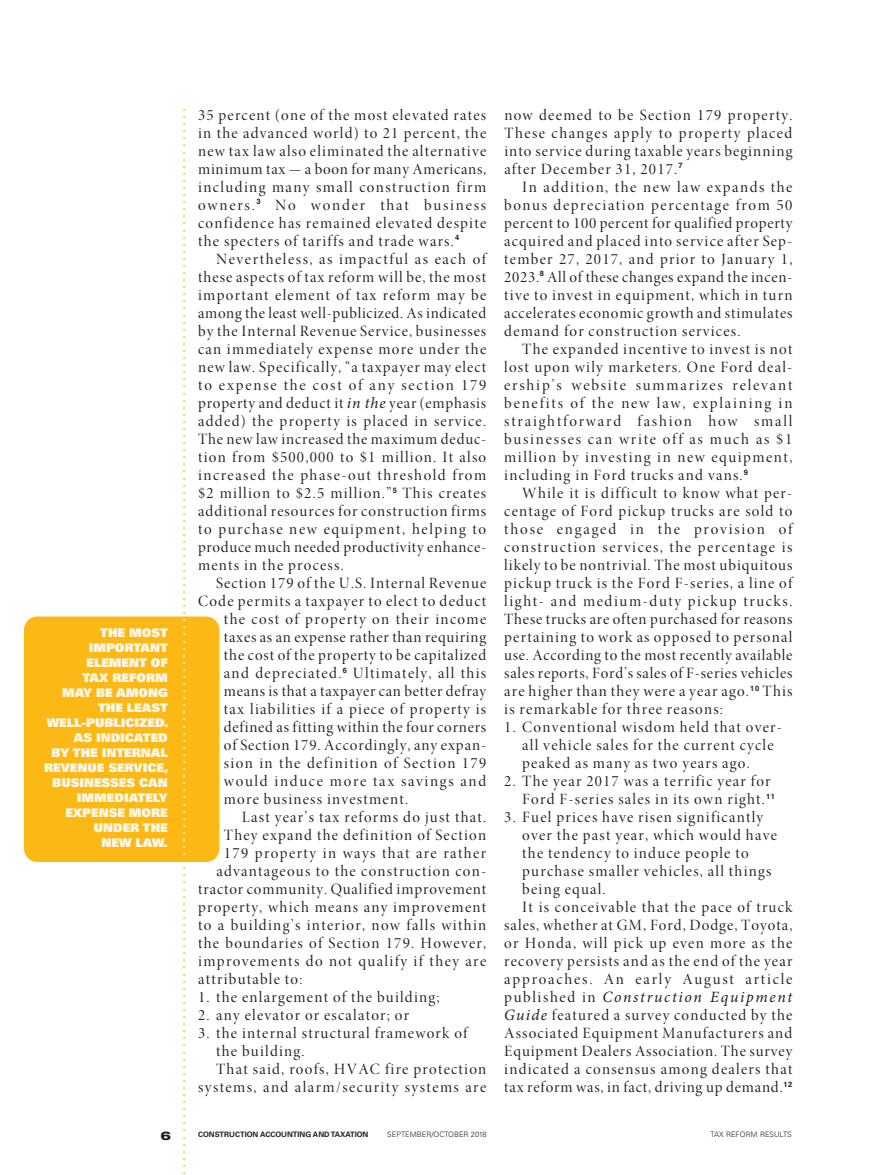
<style>
.page{position:relative;width:878px;height:1175px;background:#fff}
.page>*{position:absolute;margin:0;border:0;box-sizing:border-box;transform-origin:0 0}
.t1{font:15.75px/18px "Minion Pro Disp";letter-spacing:.08em;color:#231f20;text-align:justify}
.t2{font:15.75px "Minion Pro Disp";letter-spacing:.055em;color:#231f20}
.t3{font:15.75px "Minion Pro Disp";letter-spacing:.05em;color:#231f20}
.t4{font:15.75px "Minion Pro Disp";letter-spacing:.045em;color:#231f20}
.t5{font:15.75px "Minion Pro Disp";letter-spacing:.06em;color:#231f20}
.t6{font:italic 15.75px "Minion Pro";letter-spacing:.105em;color:#231f20}
.t7{font:15.75px "Minion Pro Disp";letter-spacing:.115em;color:#231f20}
.t8{font:15.75px "Minion Pro Disp";letter-spacing:.105em;color:#231f20}
.t9{font:15px "Helvetica";color:#fcb814}
.t10{font:900 12px/15px "Univers";color:#fef6e6;text-align:right}
.t11{font:800 expanded 12px "Helvetica Neue";color:#231f20}
.t12{font:300 7.5px "Univers";color:#231f20}
.t13{font:700 7.5px "Univers";color:#231f20}
.s1{font-family:"Minion Pro";font-style:italic}
.s2{font-family:"Minion Pro Disp";font-style:normal}
.s3{color:#fff}
</style>
<div class="page">
<div style="left:24px;top:616px;width:195px;height:246px;background:#fcb814;border-radius:14px"></div>
<p class="t1" style="left:198px;top:107px;width:290px">35 percent (one of the most elevated rates in the advanced world) to 21 percent, the new tax law also eliminated the alternative minimum tax — a boon for many Americans, including many small construction firm owners.<sup>3</sup> No wonder that business confidence has remained elevated despite the specters of tariffs and trade wars.<sup>4</sup></p>
<p class="t1" style="left:198px;top:251px;width:290px;text-indent:18px">Nevertheless, as impactful as each of these aspects of tax reform will be, the most important element of tax reform may be among the least well-publicized. As indicated by the Internal Revenue Service, businesses can immediately expense more under the new law. Specifically, “a taxpayer may elect to expense the cost of any section 179 property and deduct it <span class="s1">in the</span> year (emphasis added) the property is placed in service.<br>The new law increased the maximum deduc&shy;tion from $500,000 to $1 million. It also increased the phase-out threshold from $2 million to $2.5 million.”<sup>5</sup> This creates additional resources for construction firms to purchase new equipment, helping to produce much needed productivity enhance&shy;ments in the process.</p>
<p class="t1" style="left:216px;top:575px;width:272px">Section 179 of the U.S. Internal Revenue</p>
<p class="t1" style="left:198px;top:593px;width:289px">Code permits a taxpayer to elect to deduct</p>
<p class="t1" style="left:224px;top:611px;width:264px">the cost of property on their income</p>
<p class="t3" style="left:224px;top:631px;width:264px">taxes as an expense rather than requiring</p>
<p class="t2" style="left:224px;top:649px;width:264px">the cost of the property to be capitalized</p>
<p class="t1" style="left:224px;top:665px;width:264px">and depreciated.<sup>6</sup> Ultimately, all this</p>
<p class="t4" style="left:224px;top:685px;width:264px">means is that a taxpayer can better defray</p>
<p class="t1" style="left:224px;top:701px;width:264px">tax liabilities if a piece of property is</p>
<p class="t3" style="left:224px;top:721px;width:264px">defined as fitting within the four corners</p>
<p class="t5" style="left:224px;top:739px;width:264px">of Section 179. Accordingly, any expan-</p>
<p class="t1" style="left:224px;top:755px;width:264px">sion in the definition of Section 179</p>
<p class="t8" style="left:224px;top:775px;width:264px">would induce more tax savings and</p>
<p class="t1" style="left:224px;top:791px;width:186px">more business investment.</p>
<p class="t1" style="left:242px;top:809px;width:246px">Last year’s tax reforms do just that.</p>
<p class="t1" style="left:224px;top:827px;width:264px">They expand the definition of Section</p>
<p class="t1" style="left:224px;top:845px;width:264px">179 property in ways that are rather</p>
<p class="t1" style="left:216px;top:863px;width:271px">advantageous to the construction con-</p>
<p class="t2" style="left:198px;top:883px;width:289px">tractor community. Qualified improvement</p>
<p class="t1" style="left:198px;top:899px;width:290px">property, which means any improvement</p>
<p class="t1" style="left:198px;top:917px;width:289px">to a building’s interior, now falls within</p>
<p class="t1" style="left:198px;top:935px;width:289px">the boundaries of Section 179. However,</p>
<p class="t1" style="left:198px;top:953px;width:290px">improvements do not qualify if they are</p>
<p class="t1" style="left:198px;top:971px;width:106px">attributable to:</p>
<p class="t1" style="left:198px;top:989px;width:243px">1. the enlargement of the building;</p>
<p class="t1" style="left:198px;top:1007px;width:212px">2. any elevator or escalator; or</p>
<p class="t1" style="left:198px;top:1025px;width:271px">3. the internal structural framework of</p>
<p class="t1" style="left:216px;top:1043px;width:90px">the building.</p>
<p class="t1" style="left:216px;top:1061px;width:272px">That said, roofs, HVAC fire protection</p>
<p class="t1" style="left:198px;top:1079px;width:289px">systems, and alarm/security systems are</p>
<p class="t1" style="left:504px;top:107px;width:290px">now deemed to be Section 179 property.<br>These changes apply to property placed into service during taxable years beginning after December 31, 2017.<sup>7</sup></p>
<p class="t1" style="left:504px;top:179px;width:290px;text-indent:18px">In addition, the new law expands the bonus depreciation percentage from 50 percent to 100 percent for qualified property acquired and placed into service after Sep&shy;tember 27, 2017, and prior to January 1, 2023.<sup>8</sup> All of these changes expand the incen&shy;tive to invest in equipment, which in turn accelerates economic growth and stimulates demand for construction services.</p>
<p class="t1" style="left:504px;top:341px;width:290px;text-indent:18px">The expanded incentive to invest is not lost upon wily marketers. One Ford deal&shy;ership’s website summarizes relevant benefits of the new law, explaining in straightforward fashion how small businesses can write off as much as $1 million by investing in new equipment, including in Ford trucks and vans.<sup>9</sup></p>
<p class="t1" style="left:504px;top:485px;width:290px;text-indent:18px">While it is difficult to know what per&shy;centage of Ford pickup trucks are sold to those engaged in the provision of construction services, the percentage is likely to be nontrivial. The most ubiquitous pickup truck is the Ford F-series, a line of light- and medium-duty pickup trucks.<br>These trucks are often purchased for reasons pertaining to work as opposed to personal use. According to the most recently available sales reports, Ford’s sales of F-series vehicles are higher than they were a year ago.<sup>10</sup> This is remarkable for three reasons:</p>
<p class="t1" style="left:522px;top:719px;width:261px;text-align:left;text-indent:-18px">1. Conventional wisdom held that over&shy;all vehicle sales for the current cycle peaked as many as two years ago.</p>
<p class="t1" style="left:504px;top:773px;width:272px;text-align:right">2. The year 2017 was a terrific year for<br>Ford F-series sales in its own right.<sup>11</sup></p>
<p class="t1" style="left:504px;top:809px;width:260px">3. Fuel prices have risen significantly</p>
<p class="t1" style="left:522px;top:827px;width:256px">over the past year, which would have</p>
<p class="t1" style="left:522px;top:845px;width:228px">the tendency to induce people to</p>
<p class="t1" style="left:522px;top:863px;width:251px">purchase smaller vehicles, all things</p>
<p class="t1" style="left:522px;top:881px;width:85px">being equal.</p>
<p class="t1" style="left:522px;top:899px;width:271px">It is conceivable that the pace of truck</p>
<p class="t1" style="left:504px;top:917px;width:289px">sales, whether at GM, Ford, Dodge, Toyota,</p>
<p class="t1" style="left:504px;top:935px;width:290px">or Honda, will pick up even more as the</p>
<p class="t1" style="left:504px;top:953px;width:289px">recovery persists and as the end of the year</p>
<p class="t7" style="left:504px;top:973px;width:289px">approaches. An early August article</p>
<p class="t6" style="left:504px;top:991px;width:289px"><span class="s2">published in</span> Construction Equipment</p>
<p class="t1" style="left:504px;top:1007px;width:290px"><span class="s1">Guide</span> featured a survey conducted by the Associated Equipment Manufacturers and Equipment Dealers Association. The survey indicated a consensus among dealers that tax reform was, in fact, driving up demand.<sup>12</sup></p>
<p class="t9" style="left:197px;top:108px;width:1068px;rotate:90deg">........................................................................<span class="s3">..................................</span>.............................................</p>
<p class="t10" style="left:44px;top:626px;width:126px">THE MOST<br>IMPORTANT<br>ELEMENT OF<br>TAX REFORM<br>MAY BE AMONG<br>THE LEAST<br>WELL-PUBLICIZED.<br>AS INDICATED<br>BY THE INTERNAL<br>REVENUE SERVICE,<br>BUSINESSES CAN<br>IMMEDIATELY<br>EXPENSE MORE<br>UNDER THE<br>NEW LAW.</p>
<p class="t11" style="left:160px;top:1131px;width:12px">6</p>
<p class="t13" style="left:198px;top:1131px;width:172px">CONSTRUCTION ACCOUNTING AND TAXATION</p>
<p class="t12" style="left:387px;top:1131px;width:101px">SEPTEMBER/OCTOBER 2018</p>
<p class="t12" style="left:710px;top:1131px;width:83px">TAX REFORM RESULTS</p>
</div>
